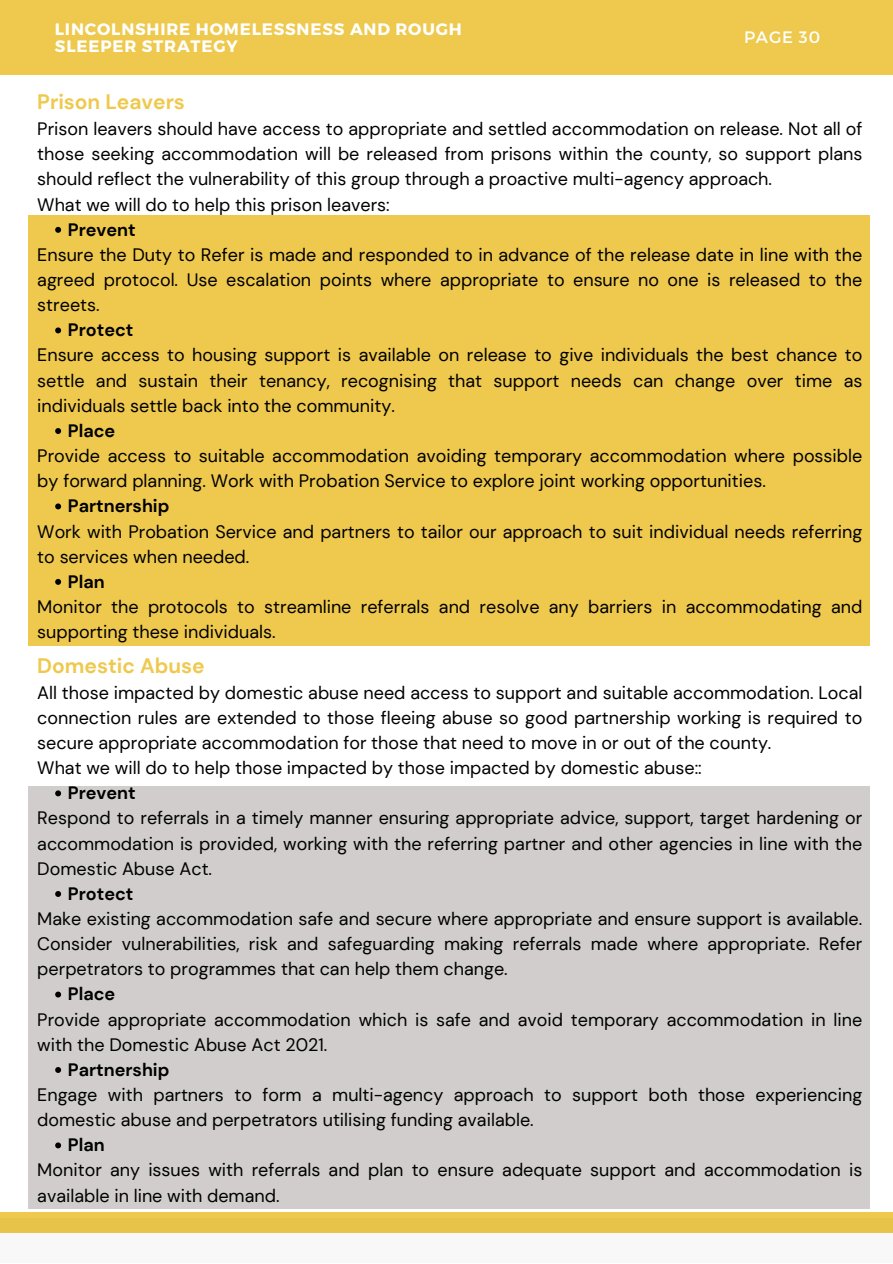
<style>
.page{position:relative;width:893px;height:1264px;background:#fff}
.page>*{position:absolute;margin:0;border:0;box-sizing:border-box;transform-origin:0 0}
.t1{font:700 21px "DM Sans";color:#eec94d}
.t2{font:18px/25.2px "DM Sans";color:#000}
.t3{font:700 18px "DM Sans";color:#000}
.t4{font:700 16.5px/16.8px "Montserrat";letter-spacing:.05em;color:#fff}
.t5{font:16.5px "Montserrat";letter-spacing:.05em;color:#fff}
</style>
<div class="page">
<div style="left:0;top:0;width:892px;height:74px;background:#eec94d"></div>
<div style="left:29px;top:215px;width:840px;height:430px;background:#eec94d"></div>
<div style="left:0;top:1212px;width:892px;height:19px;background:#e7c34a"></div>
<div style="left:29px;top:786px;width:840px;height:422px;background:#d0cdcc"></div>
<svg style="left:55px;top:227px;width:6px;height:6px"></svg>
<svg style="left:55px;top:327px;width:6px;height:6px"></svg>
<svg style="left:55px;top:428px;width:6px;height:6px"></svg>
<svg style="left:55px;top:503px;width:6px;height:6px"></svg>
<svg style="left:55px;top:579px;width:6px;height:6px"></svg>
<svg style="left:55px;top:790px;width:6px;height:6px"></svg>
<svg style="left:55px;top:891px;width:6px;height:5px"></svg>
<svg style="left:55px;top:991px;width:6px;height:6px"></svg>
<svg style="left:55px;top:1067px;width:6px;height:5px"></svg>
<svg style="left:55px;top:1142px;width:6px;height:6px"></svg>
<hr style="left:0;top:1231px;width:892px;height:2px;background:#e7c34a">
<p class="t4" style="left:55px;top:20px;width:408px">LINCOLNSHIRE HOMELESSNESS AND ROUGH<br>SLEEPER STRATEGY</p>
<p class="t5" style="left:744px;top:27px;width:78px">PAGE 30</p>
<p class="t1" style="left:37px;top:88px;width:149px">Prison Leavers</p>
<p class="t2" style="left:37px;top:116px;width:826px">Prison leavers should have access to appropriate and settled accommodation on release. Not all of those seeking accommodation will be released from prisons within the county, so support plans should reflect the vulnerability of this group through a proactive multi-agency approach.<br>What we will do to help this prison leavers:</p>
<p class="t2" style="left:37px;top:242px;width:826px;text-align:justify">Ensure the Duty to Refer is made and responded to in advance of the release date in line with the agreed protocol. Use escalation points where appropriate to ensure no one is released to the streets.</p>
<p class="t2" style="left:37px;top:343px;width:826px;text-align:justify">Ensure access to housing support is available on release to give individuals the best chance to settle and sustain their tenancy, recognising that support needs can change over time as individuals settle back into the community.</p>
<p class="t2" style="left:37px;top:443px;width:826px">Provide access to suitable accommodation avoiding temporary accommodation where possible by forward planning. Work with Probation Service to explore joint working opportunities.</p>
<p class="t2" style="left:37px;top:519px;width:826px">Work with Probation Service and partners to tailor our approach to suit individual needs referring to services when needed.</p>
<p class="t2" style="left:37px;top:594px;width:826px">Monitor the protocols to streamline referrals and resolve any barriers in accommodating and supporting these individuals.</p>
<p class="t1" style="left:37px;top:651px;width:169px">Domestic Abuse</p>
<p class="t2" style="left:37px;top:680px;width:826px">All those impacted by domestic abuse need access to support and suitable accommodation. Local connection rules are extended to those fleeing abuse so good partnership working is required to secure appropriate accommodation for those that need to move in or out of the county.<br>What we will do to help those impacted by those impacted by domestic abuse::</p>
<p class="t2" style="left:37px;top:805px;width:826px;text-align:justify">Respond to referrals in a timely manner ensuring appropriate advice, support, target hardening or accommodation is provided, working with the referring partner and other agencies in line with the Domestic Abuse Act.</p>
<p class="t2" style="left:37px;top:906px;width:826px;text-align:justify">Make existing accommodation safe and secure where appropriate and ensure support is available.<br>Consider vulnerabilities, risk and safeguarding making referrals made where appropriate. Refer perpetrators to programmes that can help them change.</p>
<p class="t2" style="left:37px;top:1006px;width:826px">Provide appropriate accommodation which is safe and avoid temporary accommodation in line with the Domestic Abuse Act 2021.</p>
<p class="t2" style="left:37px;top:1082px;width:826px">Engage with partners to form a multi-agency approach to support both those experiencing domestic abuse and perpetrators utilising funding available.</p>
<p class="t2" style="left:37px;top:1157px;width:826px">Monitor any issues with referrals and plan to ensure adequate support and accommodation is available in line with demand.</p>
<p class="t3" style="left:68px;top:218px;width:69px">Prevent</p>
<p class="t3" style="left:68px;top:318px;width:67px">Protect</p>
<p class="t3" style="left:68px;top:419px;width:49px">Place</p>
<p class="t3" style="left:68px;top:494px;width:103px">Partnership</p>
<p class="t3" style="left:68px;top:570px;width:38px">Plan</p>
<p class="t3" style="left:68px;top:781px;width:69px">Prevent</p>
<p class="t3" style="left:68px;top:882px;width:67px">Protect</p>
<p class="t3" style="left:68px;top:982px;width:49px">Place</p>
<p class="t3" style="left:68px;top:1058px;width:103px">Partnership</p>
<p class="t3" style="left:68px;top:1133px;width:38px">Plan</p>
</div>
